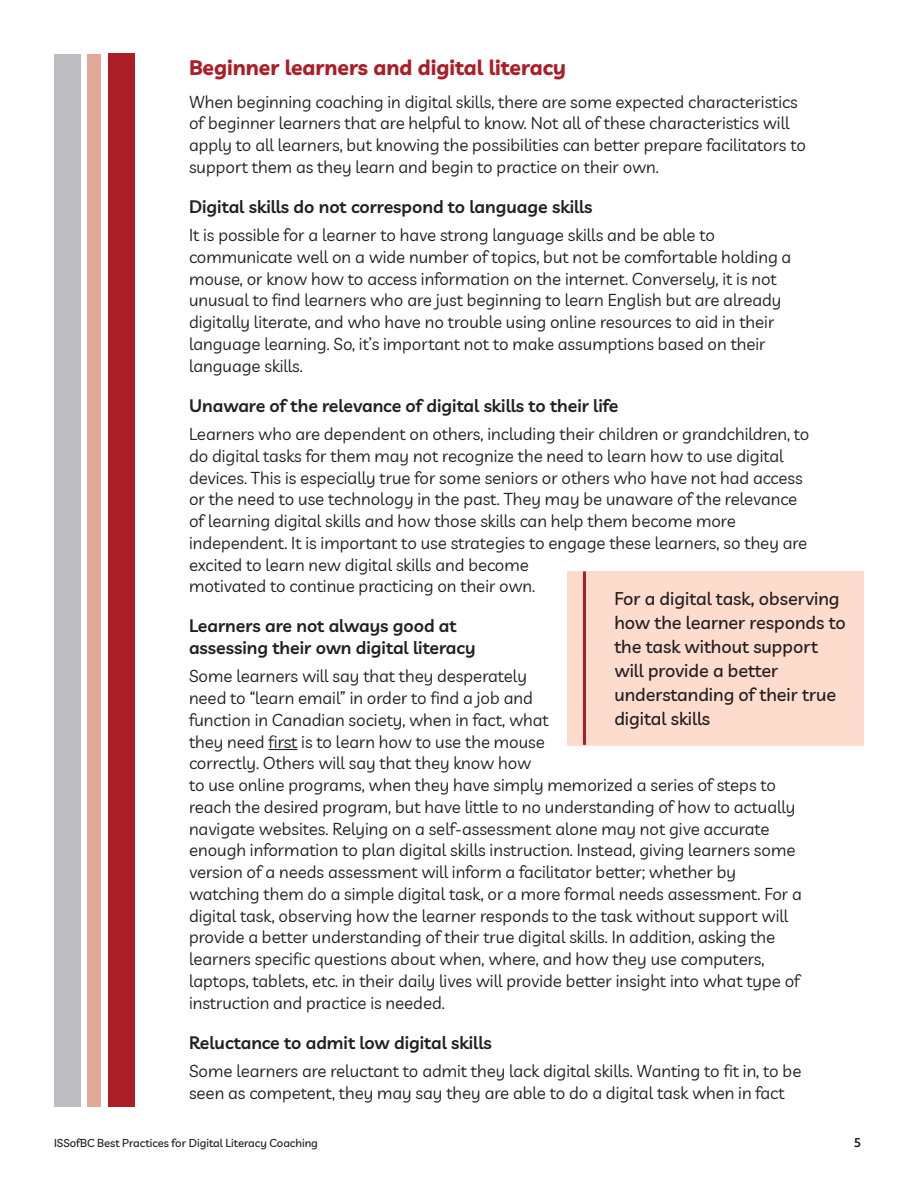
<style>
.page{position:relative;width:918px;height:1188px;background:#fff}
.page>*{position:absolute;margin:0;border:0;box-sizing:border-box;transform-origin:0 0}
.t1{font:700 21px "Livvic";color:#ac1e25}
.t2{font:500 18px/24px "Livvic";color:#231f20}
.t3{font:600 17.7px/21.8px "Livvic";color:#231f20}
.t4{font:16.8px/21.8px "Livvic";color:#231f20}
.t5{font:600 12.75px "Livvic";color:#231f20}
.t6{font:500 11.25px "Livvic";color:#231f20}
</style>
<div class="page">
<div style="left:108px;top:54px;width:27px;height:1053px;background:#ac1e25"></div>
<div style="left:88px;top:54px;width:13px;height:1053px;background:#e3a897"></div>
<div style="left:54px;top:54px;width:27px;height:1053px;background:#bcbdc0"></div>
<svg style="left:269px;top:749px;width:28px;height:1px"></svg>
<div style="left:567px;top:571px;width:297px;height:175px;background:#fddcce"></div>
<hr style="left:583px;top:571px;width:3px;height:174px;background:#ac1e25">
<p class="t1" style="left:189px;top:54px;width:379px">Beginner learners and digital literacy</p>
<p class="t4" style="left:189px;top:90px;width:618px">When beginning coaching in digital skills, there are some expected characteristics of beginner learners that are helpful to know. Not all of these characteristics will apply to all learners, but knowing the possibilities can better prepare facilitators to support them as they learn and begin to practice on their own.</p>
<p class="t3" style="left:189px;top:195px;width:405px">Digital skills do not correspond to language skills</p>
<p class="t4" style="left:189px;top:224px;width:604px">It is possible for a learner to have strong language skills and be able to communicate well on a wide number of topics, but not be comfortable holding a mouse, or know how to access information on the internet. Conversely, it is not unusual to find learners who are just beginning to learn English but are already digitally literate, and who have no trouble using online resources to aid in their language learning. So, it’s important not to make assumptions based on their language skills.</p>
<p class="t3" style="left:189px;top:394px;width:431px">Unaware of the relevance of digital skills to their life</p>
<p class="t4" style="left:189px;top:423px;width:622px">Learners who are dependent on others, including their children or grandchildren, to do digital tasks for them may not recognize the need to learn how to use digital devices. This is especially true for some seniors or others who have not had access or the need to use technology in the past. They may be unaware of the relevance of learning digital skills and how those skills can help them become more independent. It is important to use strategies to engage these learners, so they are excited to learn new digital skills and become<br>motivated to continue practicing on their own.</p>
<p class="t3" style="left:189px;top:615px;width:288px">Learners are not always good at assessing their own digital literacy</p>
<p class="t4" style="left:189px;top:665px;width:614px">Some learners will say that they desperately<br>need to “learn email” in order to find a job and<br>function in Canadian society, when in fact, what<br>they need first is to learn how to use the mouse<br>correctly. Others will say that they know how<br>to use online programs, when they have simply memorized a series of steps to reach the desired program, but have little to no understanding of how to actually navigate websites. Relying on a self-assessment alone may not give accurate enough information to plan digital skills instruction. Instead, giving learners some version of a needs assessment will inform a facilitator better; whether by watching them do a simple digital task, or a more formal needs assessment. For a digital task, observing how the learner responds to the task without support will provide a better understanding of their true digital skills. In addition, asking the learners specific questions about when, where, and how they use computers, laptops, tablets, etc. in their daily lives will provide better insight into what type of instruction and practice is needed.</p>
<p class="t3" style="left:189px;top:1031px;width:304px">Reluctance to admit low digital skills</p>
<p class="t4" style="left:189px;top:1060px;width:614px">Some learners are reluctant to admit they lack digital skills. Wanting to fit in, to be seen as competent, they may say they are able to do a digital task when in fact</p>
<p class="t2" style="left:614px;top:586px;width:233px">For a digital task, observing how the learner responds to the task without support will provide a better understanding of their true digital skills</p>
<p class="t6" style="left:54px;top:1136px;width:265px">ISSofBC Best Practices for Digital Literacy Coaching</p>
<p class="t5" style="left:854px;top:1134px;width:8px">4</p>
</div>
